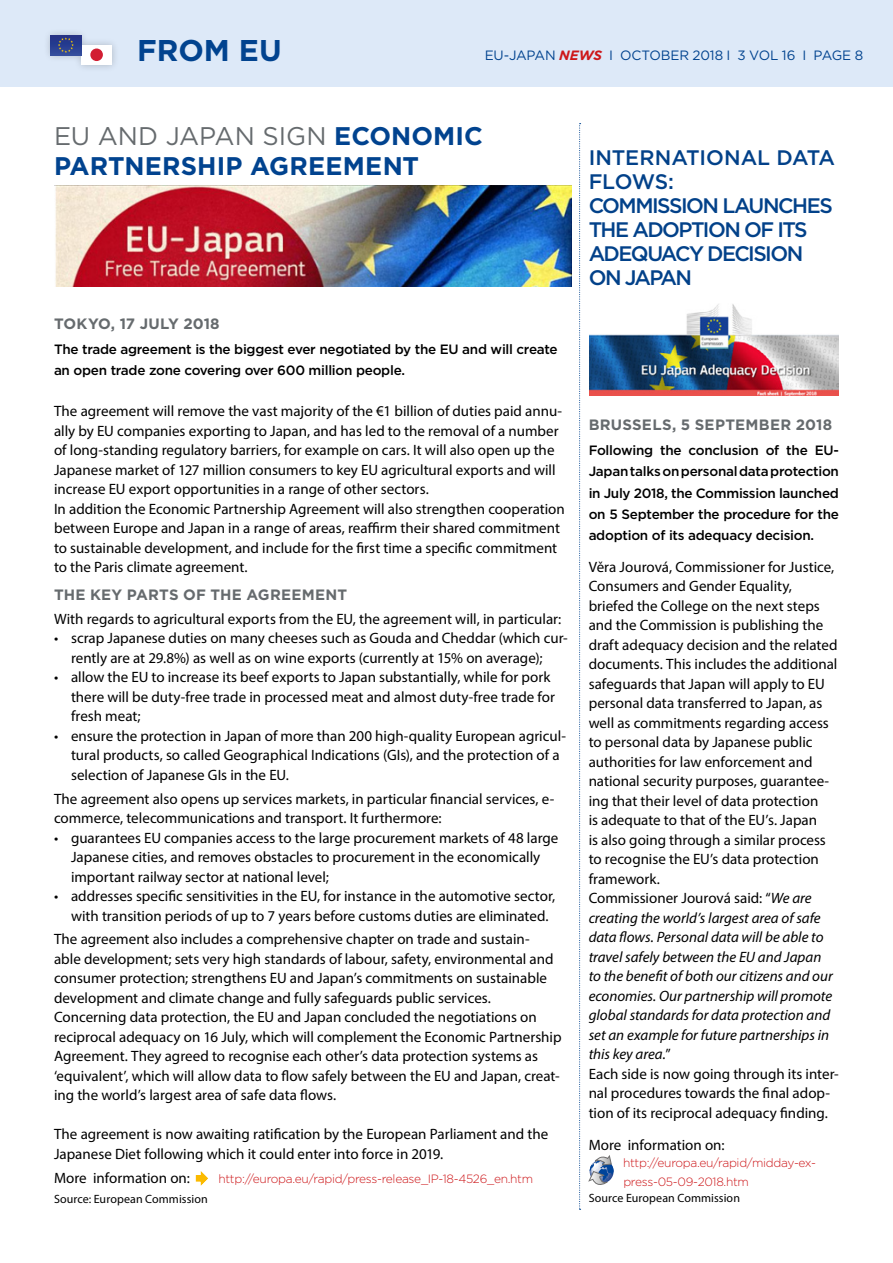
<style>
.page{position:relative;width:893px;height:1263px;background:#fff}
.page>*{position:absolute;margin:0;border:0;box-sizing:border-box;transform-origin:0 0}
.t1{font:700 30px "Gotham";color:#01438f}
.t2{font:700 25.5px/30px "Gotham";letter-spacing:.005em;color:#01438f}
.t3{font:500 21px/24px "Gotham";letter-spacing:-.07em;color:#024189}
.t4{font:15px/19.5px "Myriad Pro";color:#000}
.t5{font:700 15px "Gotham";letter-spacing:.015em;color:#666b6e}
.t6{font:500 13.5px/21px "Gotham";letter-spacing:-.02em;color:#000}
.t7{font:13.5px "Gotham";letter-spacing:-.015em;color:#01438f}
.t8{font:300 12px/19.5px "Gotham";letter-spacing:-.025em;color:#cd171a}
.t9{font:12px "Myriad Pro";letter-spacing:.005em;color:#000}
.s1{font-size:24px}
.s2{font-weight:700;font-style:italic;color:#cd171a}
.s3{font-weight:400;color:#666b6e}
.s4{font-style:italic}
</style>
<div class="page">
<div style="left:0;top:0;width:893px;height:86px;background:#dde9f8"></div>
<div style="left:43px;top:27px;width:77px;height:45px;background:#000;opacity:.21"></div>
<div style="left:81px;top:45px;width:31px;height:20px;background:#fff"></div>
<div style="left:90px;top:49px;width:13px;height:12px;background:#d21e33;border-radius:50%"></div>
<div style="left:51px;top:35px;width:30px;height:20px;background:linear-gradient(to bottom,#212f85,#2f4a9a)"></div>
<svg style="left:58px;top:37px;width:16px;height:16px"></svg>
<svg style="left:589px;top:1155px;width:25px;height:30px"></svg>
<img style="left:589px;top:304px;width:250px;height:91px">
<img style="left:55px;top:186px;width:516px;height:100px">
<svg style="left:579px;top:123px;width:2px;height:1087px"></svg>
<svg style="left:195px;top:1171px;width:13px;height:15px"></svg>
<h1 class="t1" style="left:137px;top:30px;width:138px">CENTRE’</h1>
<h1 class="t1" style="left:137px;top:30px;width:258px">FROM EU<span class="s1">S</span> NEWS</h1>
<p class="t7" style="left:485px;top:46px;width:380px">EU-JAPAN <span class="s2">NEWS</span> I OCTOBER 2018 I 3 VOL 16 I PAGE 8</p>
<h2 class="t2" style="left:54px;top:121px;width:430px"><span class="s3">EU AND JAPAN SIGN</span> ECONOMIC<br>PARTNERSHIP AGREEMENT</h2>
<p class="t5" style="left:54px;top:314px;width:167px">TOKYO, 17 JULY 2018</p>
<p class="t6" style="left:54px;top:339px;width:505px">The trade agreement is the biggest ever negotiated by the EU and will create an open trade zone covering over 600 million people.</p>
<p class="t4" style="left:54px;top:401px;width:512px">The agreement will remove the vast majority of the €1 billion of duties paid annu&shy;ally by EU companies exporting to Japan, and has led to the removal of a number of long-standing regulatory barriers, for example on cars. It will also open up the Japanese market of 127 million consumers to key EU agricultural exports and will increase EU export opportunities in a range of other sectors.<br>In addition the Economic Partnership Agreement will also strengthen cooperation between Europe and Japan in a range of areas, reaffirm their shared commitment to sustainable development, and include for the first time a specific commitment to the Paris climate agreement.</p>
<p class="t5" style="left:54px;top:585px;width:295px">THE KEY PARTS OF THE AGREEMENT</p>
<p class="t4" style="left:54px;top:609px;width:509px">With regards to agricultural exports from the EU, the agreement will, in particular:</p>
<p class="t4" style="left:54px;top:628px;width:515px;text-align:center">• scrap Japanese duties on many cheeses such as Gouda and Cheddar (which cur&shy;rently are at 29.8%) as well as on wine exports (currently at 15% on average);</p>
<p class="t4" style="left:71px;top:667px;width:486px;text-indent:-17px">• allow the EU to increase its beef exports to Japan substantially, while for pork there will be duty-free trade in processed meat and almost duty-free trade for fresh meat;</p>
<p class="t4" style="left:71px;top:726px;width:496px;text-indent:-17px">• ensure the protection in Japan of more than 200 high-quality European agricul&shy;tural products, so called Geographical Indications (GIs), and the protection of a selection of Japanese GIs in the EU.</p>
<p class="t4" style="left:54px;top:789px;width:502px">The agreement also opens up services markets, in particular financial services, e&shy;commerce, telecommunications and transport. It furthermore:</p>
<p class="t4" style="left:71px;top:828px;width:489px;text-indent:-17px">• guarantees EU companies access to the large procurement markets of 48 large<br>Japanese cities, and removes obstacles to procurement in the economically important railway sector at national level;</p>
<p class="t4" style="left:71px;top:886px;width:486px;text-indent:-17px">• addresses specific sensitivities in the EU, for instance in the automotive sector, with transition periods of up to 7 years before customs duties are eliminated.</p>
<p class="t4" style="left:54px;top:929px;width:509px">The agreement also includes a comprehensive chapter on trade and sustain-<br>able development; sets very high standards of labour, safety, environmental and consumer protection; strengthens EU and Japan’s commitments on sustainable development and climate change and fully safeguards public services.<br>Concerning data protection, the EU and Japan concluded the negotiations on reciprocal adequacy on 16 July, which will complement the Economic Partnership Agreement. They agreed to recognise each other’s data protection systems as ‘equivalent’, which will allow data to flow safely between the EU and Japan, creat&shy;ing the world’s largest area of safe data flows.</p>
<p class="t4" style="left:54px;top:1124px;width:496px">The agreement is now awaiting ratification by the European Parliament and the<br>Japanese Diet following which it could enter into force in 2019.</p>
<p class="t4" style="left:54px;top:1168px;width:137px">More information on:</p>
<p class="t8" style="left:218px;top:1168px;width:316px">http://europa.eu/rapid/press-release_IP-18-4526_en.htm</p>
<p class="t9" style="left:54px;top:1191px;width:155px">Source: European Commission</p>
<h3 class="t3" style="left:589px;top:145px;width:248px">INTERNATIONAL DATA<br>FLOWS:<br>COMMISSION LAUNCHES<br>THE ADOPTION OF ITS<br>ADEQUACY DECISION<br>ON JAPAN</h3>
<p class="t5" style="left:589px;top:415px;width:245px">BRUSSELS, 5 SEPTEMBER 2018</p>
<p class="t6" style="left:589px;top:440px;width:252px;text-align:justify">Following the conclusion of the EU-Japan talks on personal data protection in July 2018, the Commission launched on 5 September the procedure for the adoption of its adequacy decision.</p>
<p class="t4" style="left:589px;top:557px;width:252px">Věra Jourová, Commissioner for Justice, Consumers and Gender Equality, briefed the College on the next steps and the Commission is publishing the draft adequacy decision and the related documents. This includes the additional safeguards that Japan will apply to EU personal data transferred to Japan, as well as commitments regarding access to personal data by Japanese public authorities for law enforcement and national security purposes, guarantee&shy;ing that their level of data protection<br>is adequate to that of the EU’s. Japan<br>is also going through a similar process to recognise the EU’s data protection framework.<br>Commissioner Jourová said: “<span class="s4">We are creating the world’s largest area of safe data flows. Personal data will be able to travel safely between the EU and Japan<br>to the benefit of both our citizens and our economies. Our partnership will promote global standards for data protection and set an example for future partnerships in this key area.</span>”<br>Each side is now going through its inter&shy;nal procedures towards the final adop&shy;tion of its reciprocal adequacy finding.</p>
<p class="t4" style="left:589px;top:1135px;width:137px">More information on:</p>
<p class="t8" style="left:623px;top:1152px;width:194px">http://europa.eu/rapid/midday-ex&shy;press-05-09-2018.htm</p>
<p class="t9" style="left:589px;top:1190px;width:153px">Source European Commission</p>
</div>
